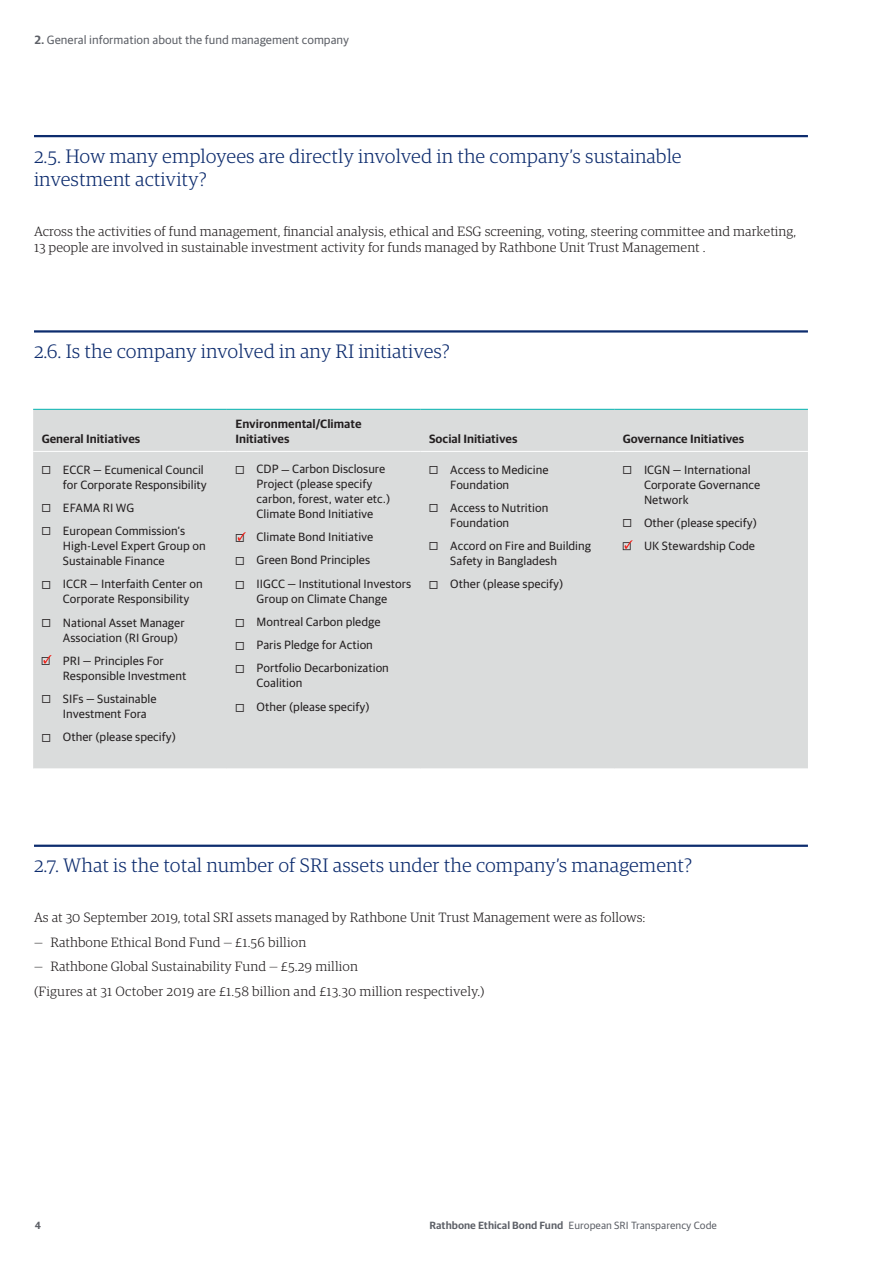
<style>
.page{position:relative;width:893px;height:1263px;background:#fff}
.page>*{position:absolute;margin:0;border:0;box-sizing:border-box;transform-origin:0 0}
.Part_headings{font:300 19.5px/23.4px "Guardian RTB Egyp";color:#0d2c6e}
.Body_text_9_11{font:300 13.5px/16.5px "Guardian RTB Egyp";color:#231f20}
.Table_sans_8_9_Semib{font:12px/15px "Guardian RTB Sans";color:#231f20}
.Table_sans_8_9_Semib-2{font:600 12px/15px "Guardian RTB Sans";color:#231f20}
.t1{font:12px "Guardian RTB Sans";color:#5d6067}
.t2{font:10.5px "Guardian RTB Sans";color:#5d6067}
.t3{font:600 10.5px "Guardian RTB Sans";color:#5d6067}
.s1{font-weight:600}
.s2{font-family:"STIX General"}
</style>
<div class="page">
<hr style="left:34px;top:135px;width:774px;height:2px;background:#0d2c6e">
<hr style="left:34px;top:330px;width:774px;height:3px;background:#0d2c6e">
<hr style="left:34px;top:845px;width:774px;height:2px;background:#0d2c6e">
<div style="left:33px;top:410px;width:775px;height:358px;background:#dadcdc"></div>
<hr style="left:33px;top:451px;width:194px;height:1px;background:#fff">
<hr style="left:227px;top:451px;width:194px;height:1px;background:#fff">
<hr style="left:421px;top:451px;width:193px;height:1px;background:#fff">
<hr style="left:614px;top:451px;width:194px;height:1px;background:#fff">
<hr style="left:33px;top:409px;width:194px;height:1px;background:#00b3b0">
<hr style="left:227px;top:409px;width:194px;height:1px;background:#00b3b0">
<hr style="left:421px;top:409px;width:193px;height:1px;background:#00b3b0">
<hr style="left:614px;top:409px;width:194px;height:1px;background:#00b3b0">
<svg style="left:42px;top:655px;width:10px;height:10px"></svg>
<svg style="left:623px;top:540px;width:10px;height:10px"></svg>
<svg style="left:238px;top:532px;width:8px;height:9px"></svg>
<p class="t1" style="left:34px;top:31px;width:317px"><span class="s1">2.</span> General information about the fund management company</p>
<p class="Part_headings" style="left:34px;top:143px;width:649px">2.5. How many employees are directly involved in the company’s sustainable investment activity?</p>
<p class="Body_text_9_11" style="left:34px;top:222px;width:764px">Across the activities of fund management, financial analysis, ethical and ESG screening, voting, steering committee and marketing,<br>13 people are involved in sustainable investment activity for funds managed by Rathbone Unit Trust Management .</p>
<p class="Part_headings" style="left:34px;top:339px;width:417px">2.6. Is the company involved in any RI initiatives?</p>
<p class="Table_sans_8_9_Semib-2" style="left:42px;top:430px;width:100px">General Initiatives</p>
<p class="Table_sans_8_9_Semib" style="left:42px;top:461px;width:167px;text-align:right"><span class="s2">◻</span> ECCR — Ecumenical Council for Corporate Responsibility</p>
<p class="Table_sans_8_9_Semib" style="left:42px;top:499px;width:94px"><span class="s2">◻</span> EFAMA RI WG</p>
<p class="Table_sans_8_9_Semib" style="left:63px;top:522px;width:144px;text-indent:-21px"><span class="s2">◻</span> European Commission’s<br>High-Level Expert Group on<br>Sustainable Finance</p>
<p class="Table_sans_8_9_Semib" style="left:63px;top:576px;width:141px;text-indent:-21px"><span class="s2">◻</span> ICCR — Interfaith Center on<br>Corporate Responsibility</p>
<p class="Table_sans_8_9_Semib" style="left:63px;top:614px;width:123px;text-indent:-21px"><span class="s2">◻</span> National Asset Manager<br>Association (RI Group)</p>
<p class="Table_sans_8_9_Semib" style="left:63px;top:652px;width:125px">PRI — Principles For<br>Responsible Investment</p>
<p class="Table_sans_8_9_Semib" style="left:63px;top:690px;width:95px;text-indent:-21px"><span class="s2">◻</span> SIFs — Sustainable<br>Investment Fora</p>
<p class="Table_sans_8_9_Semib" style="left:42px;top:729px;width:136px"><span class="s2">◻</span> Other (please specify)</p>
<p class="Table_sans_8_9_Semib-2" style="left:235px;top:415px;width:128px">Environmental/Climate<br>Initiatives</p>
<p class="Table_sans_8_9_Semib" style="left:257px;top:460px;width:135px;text-indent:-21px"><span class="s2">◻</span> CDP — Carbon Disclosure<br>Project (please specify carbon, forest, water etc.)<br>Climate Bond Initiative</p>
<p class="Table_sans_8_9_Semib" style="left:235px;top:528px;width:140px"><span class="s2">◻</span> Climate Bond Initiative</p>
<p class="Table_sans_8_9_Semib" style="left:235px;top:552px;width:136px"><span class="s2">◻</span> Green Bond Principles</p>
<p class="Table_sans_8_9_Semib" style="left:235px;top:575px;width:177px;text-align:center"><span class="s2">◻</span> IIGCC — Institutional Investors<br>Group on Climate Change</p>
<p class="Table_sans_8_9_Semib" style="left:235px;top:613px;width:147px"><span class="s2">◻</span> Montreal Carbon pledge</p>
<p class="Table_sans_8_9_Semib" style="left:235px;top:636px;width:139px"><span class="s2">◻</span> Paris Pledge for Action</p>
<p class="Table_sans_8_9_Semib" style="left:257px;top:660px;width:134px;text-indent:-21px"><span class="s2">◻</span> Portfolio Decarbonization<br>Coalition</p>
<p class="Table_sans_8_9_Semib" style="left:235px;top:698px;width:136px"><span class="s2">◻</span> Other (please specify)</p>
<p class="Table_sans_8_9_Semib-2" style="left:429px;top:430px;width:90px">Social Initiatives</p>
<p class="Table_sans_8_9_Semib-2" style="left:623px;top:430px;width:123px">Governance Initiatives</p>
<p class="Table_sans_8_9_Semib" style="left:450px;top:461px;width:100px;text-indent:-21px"><span class="s2">◻</span> Access to Medicine<br>Foundation</p>
<p class="Table_sans_8_9_Semib" style="left:450px;top:499px;width:100px;text-indent:-21px"><span class="s2">◻</span> Access to Nutrition<br>Foundation</p>
<p class="Table_sans_8_9_Semib" style="left:450px;top:537px;width:142px;text-indent:-21px"><span class="s2">◻</span> Accord on Fire and Building<br>Safety in Bangladesh</p>
<p class="Table_sans_8_9_Semib" style="left:429px;top:576px;width:136px"><span class="s2">◻</span> Other (please specify)</p>
<p class="Table_sans_8_9_Semib" style="left:644px;top:461px;width:118px;text-indent:-21px"><span class="s2">◻</span> ICGN — International<br>Corporate Governance<br>Network</p>
<p class="Table_sans_8_9_Semib" style="left:623px;top:514px;width:136px"><span class="s2">◻</span> Other (please specify)</p>
<p class="Table_sans_8_9_Semib" style="left:644px;top:537px;width:113px">UK Stewardship Code</p>
<p class="Part_headings" style="left:34px;top:853px;width:660px">2.7. What is the total number of SRI assets under the company’s management?</p>
<p class="Body_text_9_11" style="left:34px;top:908px;width:613px">As at 30 September 2019, total SRI assets managed by Rathbone Unit Trust Management were as follows:</p>
<p class="Body_text_9_11" style="left:34px;top:933px;width:274px">— Rathbone Ethical Bond Fund — £1.56 billion</p>
<p class="Body_text_9_11" style="left:34px;top:958px;width:326px">— Rathbone Global Sustainability Fund — £5.29 million</p>
<p class="Body_text_9_11" style="left:34px;top:982px;width:452px">(Figures at 31 October 2019 are £1.58 billion and £13.30 million respectively.)</p>
<p class="t3" style="left:35px;top:1217px;width:8px">4</p>
<p class="t2" style="left:429px;top:1217px;width:289px"><span class="s1">Rathbone Ethical Bond Fund</span> European SRI Transparency Code</p>
</div>
